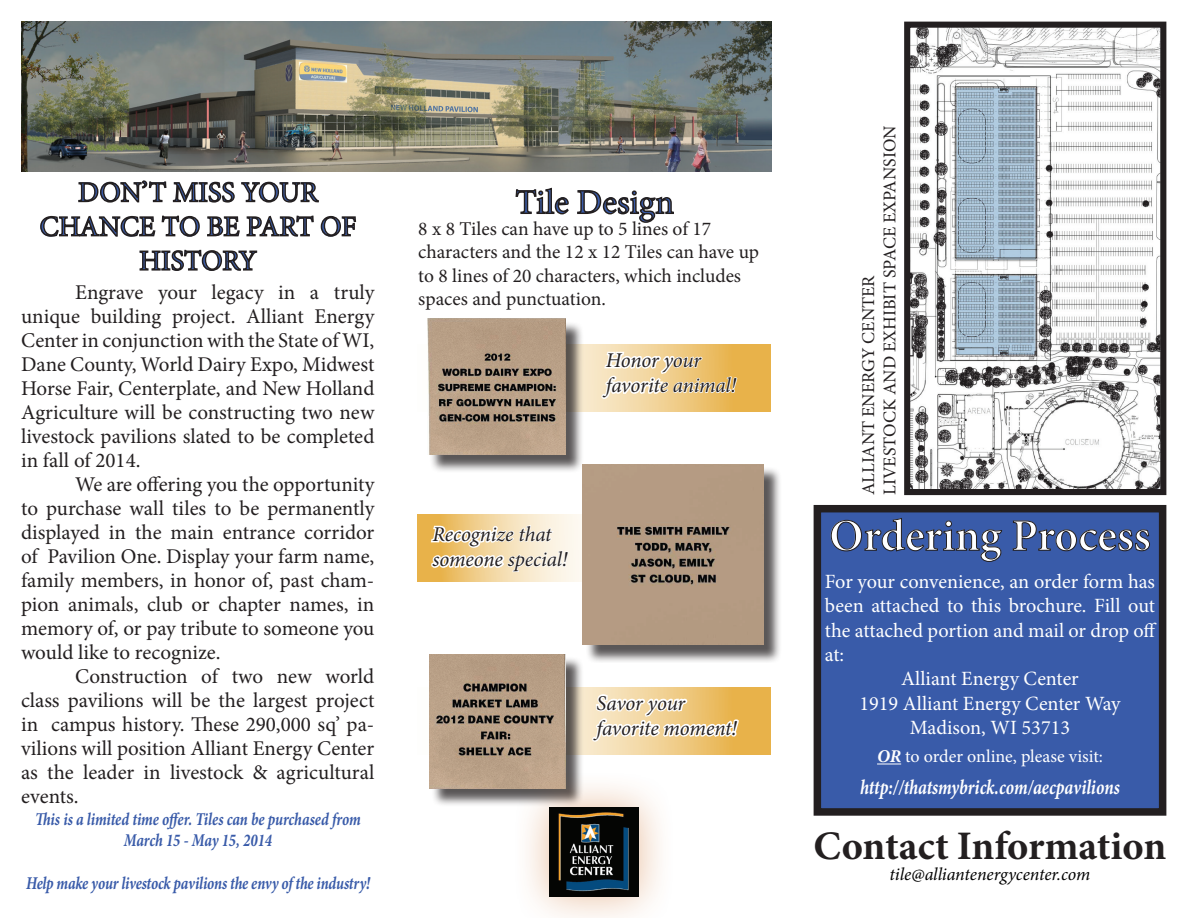
<style>
.page{position:relative;width:1188px;height:918px;background:#fff}
.page>*{position:absolute;margin:0;border:0;box-sizing:border-box;transform-origin:0 0}
.t1{font:600 45px "Minion Pro";color:#fff}
.t2{font:700 40.5px "Minion Pro";color:#231f20}
.t3{font:34.5px "Minion Pro";color:#395ba9}
.t4{font:28.5px/34.2px "Minion Pro";letter-spacing:-.005em;color:#395ba9;text-align:center}
.t5{font:21px/24px "Minion Pro";color:#231f20;text-align:justify}
.t6{font:italic 21px/25.2px "Minion Pro";letter-spacing:-.01em;color:#231f20}
.t7{font:italic 700 21px "Minion Pro";letter-spacing:-.005em;color:#fff;scale:.81 1}
.t8{font:20.25px "Minion Pro";color:#fff}
.t9{font:19.5px/23.4px "Minion Pro";color:#231f20}
.t10{font:italic 700 18px/21.6px "Minion Pro";letter-spacing:-.01em;color:#395ba9;text-align:center;scale:.81 1}
.t11{font:18px/21.6px "Minion Pro";color:#231f20}
.t12{font:18px "Minion Pro";color:#fff}
.t13{font:italic 18px "Minion Pro";letter-spacing:-.005em;color:#000}
.s1{font-weight:700;font-style:italic}
</style>
<div class="page">
<svg style="left:584px;top:688px;width:187px;height:67px;background:#edc577"></svg>
<svg style="left:584px;top:344px;width:187px;height:67px;background:#eec77c"></svg>
<div style="left:817px;top:509px;width:346px;height:303px;background:#395ba9"></div>
<div style="left:814px;top:505px;width:352px;height:311px;border:8px solid #231f20"></div>
<svg style="left:877px;top:764px;width:24px;height:1px"></svg>
<svg style="left:831px;top:518px;width:171px;height:44px"></svg>
<svg style="left:1012px;top:520px;width:138px;height:32px"></svg>
<svg style="left:40px;top:180px;width:317px;height:91px"></svg>
<img style="left:911px;top:29px;width:248px;height:459px">
<div style="left:904px;top:22px;width:262px;height:473px;border:6px solid #231f20"></div>
<div style="left:429px;top:321px;width:155px;height:152px;background:#231f20;opacity:.75"></div>
<img style="left:427px;top:319px;width:138px;height:136px">
<div style="left:432px;top:657px;width:152px;height:150px;background:#231f20;opacity:.75"></div>
<img style="left:429px;top:654px;width:136px;height:134px">
<svg style="left:600px;top:350px;width:137px;height:50px"></svg>
<svg style="left:591px;top:692px;width:149px;height:51px"></svg>
<img style="left:22px;top:22px;width:749px;height:150px">
<svg style="left:515px;top:187px;width:54px;height:28px"></svg>
<svg style="left:577px;top:190px;width:97px;height:33px"></svg>
<svg style="left:418px;top:514px;width:165px;height:67px;background:#f2d6a3"></svg>
<svg style="left:429px;top:523px;width:140px;height:50px"></svg>
<div style="left:511px;top:769px;width:166px;height:149px;background:#ce6f28;opacity:.46"></div>
<img style="left:549px;top:807px;width:90px;height:89px">
<div style="left:585px;top:467px;width:196px;height:196px;background:#231f20;opacity:.75"></div>
<img style="left:583px;top:464px;width:180px;height:181px">
<h3 class="t4" style="left:40px;top:175px;width:318px">DON’T MISS YOUR<br>CHANCE TO BE PART OF<br>HISTORY</h3>
<p class="t5" style="left:21px;top:280px;width:355px;text-indent:54px">Engrave your legacy in a truly unique building project. Alliant Energy Center in conjunction with the State of WI, Dane County, World Dairy Expo, Midwest Horse Fair, Centerplate, and New Holland Agriculture will be constructing two new livestock pavilions slated to be completed in fall of 2014.</p>
<p class="t5" style="left:21px;top:472px;width:355px;text-indent:54px">We are offering you the opportunity to purchase wall tiles to be permanently displayed in the main entrance corridor of Pavilion One. Display your farm name, family members, in honor of, past cham&shy;pion animals, club or chapter names, in memory of, or pay tribute to someone you would like to recognize.</p>
<p class="t5" style="left:21px;top:664px;width:355px;text-indent:54px">Construction of two new world class pavilions will be the largest project in campus history. These 290,000 sq’ pa&shy;vilions will position Alliant Energy Center as the leader in livestock &amp; agricultural events.</p>
<p class="t10" style="left:35px;top:808px;width:404px">This is a limited time offer. Tiles can be purchased from<br>March 15 - May 15, 2014</p>
<p class="t10" style="left:26px;top:872px;width:426px">Help make your livestock pavilions the envy of the industry!</p>
<h3 class="t3" style="left:515px;top:179px;width:160px">Tile Design</h3>
<p class="t9" style="left:418px;top:217px;width:342px">8 x 8 Tiles can have up to 5 lines of 17 characters and the 12 x 12 Tiles can have up to 8 lines of 20 characters, which includes spaces and punctuation.</p>
<p class="t6" style="left:606px;top:348px;width:132px">Honor your favorite animal!</p>
<p class="t6" style="left:432px;top:522px;width:137px">Recognize that someone special!</p>
<p class="t6" style="left:597px;top:690px;width:142px">Savor your favorite moment!</p>
<p class="t11" style="left:858px;top:495px;width:371px;rotate:-90deg">ALLIANT ENERGY CENTER<br>LIVESTOCK AND EXHIBIT SPACE EXPANSION</p>
<h1 class="t1" style="left:829px;top:505px;width:323px">Ordering Process</h1>
<p class="t8" style="left:825px;top:568px;width:332px">For your convenience, an order form has</p>
<p class="t8" style="left:825px;top:592px;width:332px">been attached to this brochure. Fill out</p>
<p class="t8" style="left:825px;top:617px;width:333px">the attached portion and mail or drop off</p>
<p class="t8" style="left:825px;top:641px;width:21px">at:</p>
<p class="t8" style="left:901px;top:665px;width:179px">Alliant Energy Center</p>
<p class="t8" style="left:859px;top:690px;width:263px">1919 Alliant Energy Center Way</p>
<p class="t8" style="left:910px;top:714px;width:162px">Madison, WI 53713</p>
<p class="t12" style="left:877px;top:744px;width:227px"><span class="s1">OR</span> to order online, please visit:</p>
<p class="t7" style="left:860px;top:772px;width:322px">http://thatsmybrick.com/aecpavilions</p>
<h2 class="t2" style="left:814px;top:817px;width:354px">Contact Information</h2>
<p class="t13" style="left:890px;top:862px;width:202px">tile@alliantenergycenter.com</p>
</div>
